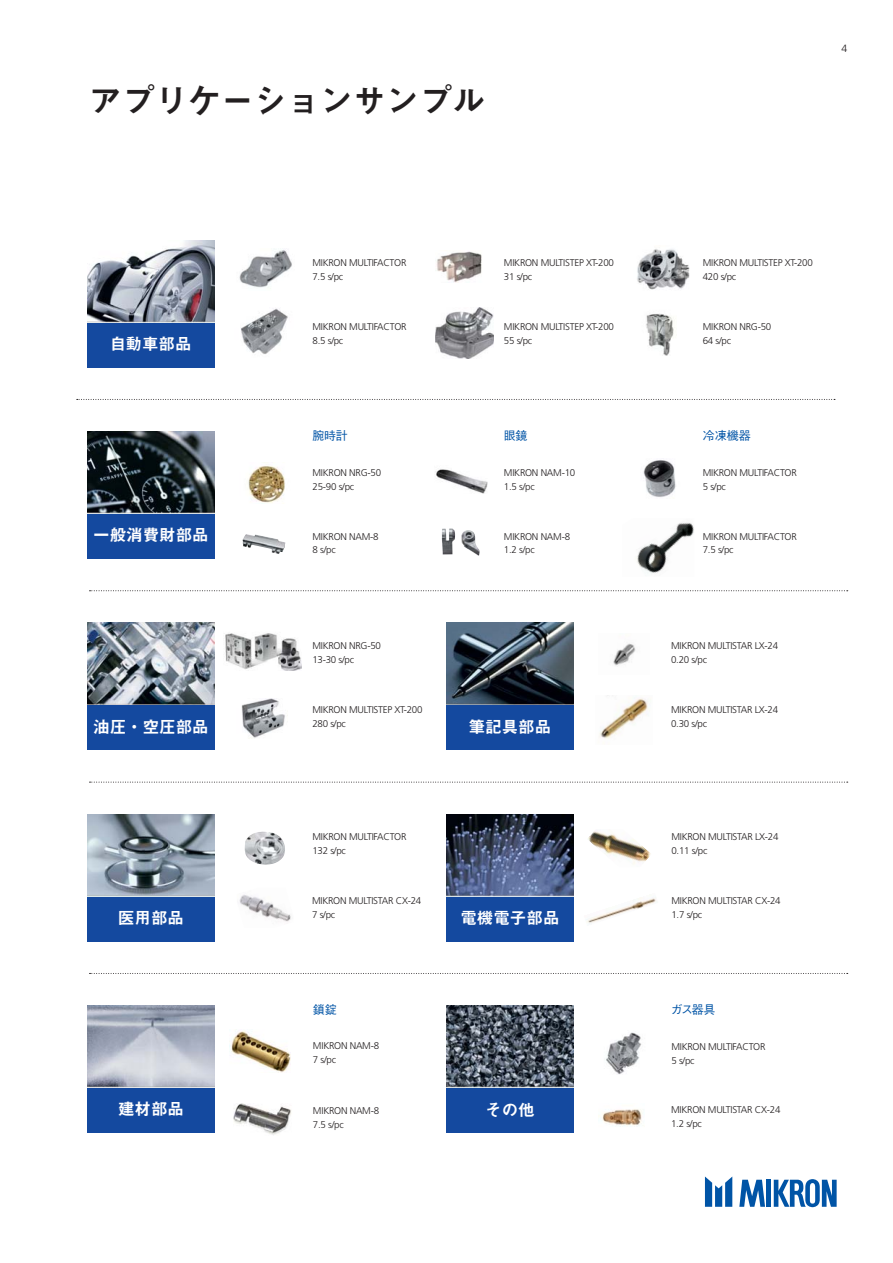
<style>
.page{position:relative;width:893px;height:1263px;background:#fff}
.page>*{position:absolute;margin:0;border:0;box-sizing:border-box;transform-origin:0 0}
.t1{font:33px "Midashi Go Pro MB31 90 msp RKSJ H";color:#231f20}
.t2{font:16.5px "Midashi Go Pro MB31 90 msp RKSJ H";color:#fff}
.t3{font:12px "Gothic BBB Pro Medium 90 msp RKSJ H";letter-spacing:-.025em;color:#0054a6}
.t4{font:300 10.5px "Frutiger LT Std";color:#231f20}
.t5{font:300 9.75px/14px "Frutiger LT Std";letter-spacing:-.025em;color:#231f20}
</style>
<div class="page">
<svg style="left:705px;top:1177px;width:27px;height:30px"></svg>
<svg style="left:739px;top:1180px;width:26px;height:27px"></svg>
<hr style="left:766px;top:1180px;width:4px;height:27px;background:#0054a6">
<svg style="left:773px;top:1179px;width:63px;height:28px"></svg>
<img style="left:239px;top:250px;width:53px;height:38px">
<img style="left:225px;top:633px;width:76px;height:38px">
<img style="left:606px;top:1032px;width:36px;height:43px">
<img style="left:248px;top:466px;width:37px;height:37px">
<img style="left:243px;top:534px;width:42px;height:20px">
<img style="left:245px;top:831px;width:40px;height:34px">
<img style="left:435px;top:469px;width:53px;height:25px">
<img style="left:588px;top:830px;width:63px;height:34px">
<img style="left:643px;top:460px;width:33px;height:37px">
<img style="left:637px;top:249px;width:53px;height:41px">
<img style="left:598px;top:1109px;width:44px;height:17px">
<img style="left:239px;top:894px;width:52px;height:28px">
<img style="left:441px;top:528px;width:39px;height:28px">
<img style="left:586px;top:898px;width:70px;height:26px">
<img style="left:241px;top:308px;width:47px;height:46px">
<img style="left:646px;top:313px;width:28px;height:42px">
<img style="left:436px;top:251px;width:46px;height:31px">
<img style="left:436px;top:308px;width:57px;height:51px">
<img style="left:87px;top:240px;width:127px;height:83px">
<img style="left:87px;top:432px;width:127px;height:82px">
<img style="left:446px;top:814px;width:127px;height:83px">
<img style="left:446px;top:1006px;width:127px;height:83px">
<img style="left:87px;top:623px;width:127px;height:83px">
<img style="left:87px;top:814px;width:127px;height:83px">
<img style="left:87px;top:1006px;width:127px;height:82px">
<img style="left:613px;top:643px;width:23px;height:23px">
<img style="left:599px;top:698px;width:49px;height:41px">
<img style="left:446px;top:623px;width:127px;height:82px">
<img style="left:241px;top:698px;width:44px;height:40px">
<img style="left:637px;top:522px;width:57px;height:51px">
<svg style="left:77px;top:399px;width:758px;height:1px"></svg>
<svg style="left:89px;top:590px;width:758px;height:1px"></svg>
<svg style="left:89px;top:782px;width:758px;height:1px"></svg>
<svg style="left:89px;top:973px;width:758px;height:1px"></svg>
<img style="left:229px;top:1030px;width:62px;height:43px">
<img style="left:233px;top:1104px;width:58px;height:31px">
<div style="left:87px;top:323px;width:127px;height:44px;background:#14499f"></div>
<div style="left:87px;top:514px;width:127px;height:45px;background:#14499f"></div>
<div style="left:87px;top:706px;width:127px;height:44px;background:#14499f"></div>
<div style="left:87px;top:897px;width:127px;height:44px;background:#14499f"></div>
<div style="left:87px;top:1088px;width:127px;height:45px;background:#14499f"></div>
<div style="left:446px;top:1089px;width:127px;height:44px;background:#14499f"></div>
<div style="left:446px;top:897px;width:127px;height:44px;background:#14499f"></div>
<div style="left:446px;top:705px;width:127px;height:45px;background:#14499f"></div>
<h1 class="t1" style="left:89px;top:89px;width:397px">アプリケーションサンプル</h1>
<p class="t4" style="left:841px;top:43px;width:7px">4</p>
<p class="t5" style="left:312px;top:257px;width:96px">MIKRON MULTIFACTOR<br>7.5 s/pc</p>
<p class="t5" style="left:504px;top:257px;width:112px">MIKRON MULTISTEP XT-200<br>31 s/pc</p>
<p class="t5" style="left:702px;top:257px;width:112px">MIKRON MULTISTEP XT-200<br>420 s/pc</p>
<h2 class="t2" style="left:110px;top:338px;width:83px">自動車部品</h2>
<p class="t5" style="left:312px;top:320px;width:96px">MIKRON MULTIFACTOR<br>8.5 s/pc</p>
<p class="t5" style="left:504px;top:320px;width:112px">MIKRON MULTISTEP XT-200<br>55 s/pc</p>
<p class="t5" style="left:702px;top:320px;width:70px">MIKRON NRG-50<br>64 s/pc</p>
<p class="t3" style="left:312px;top:431px;width:37px">腕時計</p>
<p class="t3" style="left:504px;top:431px;width:25px">眼鏡</p>
<p class="t3" style="left:702px;top:431px;width:49px">冷凍機器</p>
<p class="t5" style="left:312px;top:466px;width:70px">MIKRON NRG-50<br>25-90 s/pc</p>
<p class="t5" style="left:504px;top:466px;width:73px">MIKRON NAM-10<br>1.5 s/pc</p>
<p class="t5" style="left:702px;top:466px;width:96px">MIKRON MULTIFACTOR<br>5 s/pc</p>
<h2 class="t2" style="left:93px;top:529px;width:117px">一般消費財部品</h2>
<p class="t5" style="left:312px;top:530px;width:68px">MIKRON NAM-8<br>8 s/pc</p>
<p class="t5" style="left:504px;top:530px;width:68px">MIKRON NAM-8<br>1.2 s/pc</p>
<p class="t5" style="left:702px;top:530px;width:96px">MIKRON MULTIFACTOR<br>7.5 s/pc</p>
<p class="t5" style="left:312px;top:639px;width:70px">MIKRON NRG-50<br>13-30 s/pc</p>
<p class="t5" style="left:671px;top:639px;width:109px">MIKRON MULTISTAR LX-24<br>0.20 s/pc</p>
<h2 class="t2" style="left:93px;top:720px;width:117px">油圧・空圧部品</h2>
<p class="t5" style="left:312px;top:703px;width:112px">MIKRON MULTISTEP XT-200<br>280 s/pc</p>
<h2 class="t2" style="left:468px;top:720px;width:84px">筆記具部品</h2>
<p class="t5" style="left:671px;top:703px;width:109px">MIKRON MULTISTAR LX-24<br>0.30 s/pc</p>
<p class="t5" style="left:312px;top:831px;width:96px">MIKRON MULTIFACTOR<br>132 s/pc</p>
<p class="t5" style="left:671px;top:831px;width:109px">MIKRON MULTISTAR LX-24<br>0.11 s/pc</p>
<h2 class="t2" style="left:118px;top:912px;width:67px">医用部品</h2>
<p class="t5" style="left:312px;top:894px;width:111px">MIKRON MULTISTAR CX-24<br>7 s/pc</p>
<h2 class="t2" style="left:460px;top:912px;width:100px">電機電子部品</h2>
<p class="t5" style="left:671px;top:894px;width:111px">MIKRON MULTISTAR CX-24<br>1.7 s/pc</p>
<p class="t3" style="left:313px;top:1005px;width:25px">鎖錠</p>
<p class="t3" style="left:671px;top:1005px;width:46px">ガス器具</p>
<p class="t5" style="left:313px;top:1040px;width:68px">MIKRON NAM-8<br>7 s/pc</p>
<p class="t5" style="left:671px;top:1040px;width:96px">MIKRON MULTIFACTOR<br>5 s/pc</p>
<h2 class="t2" style="left:118px;top:1103px;width:67px">建材部品</h2>
<h2 class="t2" style="left:485px;top:1103px;width:51px">その他</h2>
<p class="t5" style="left:313px;top:1104px;width:68px">MIKRON NAM-8<br>7.5 s/pc</p>
<p class="t5" style="left:671px;top:1103px;width:111px">MIKRON MULTISTAR CX-24<br>1.2 s/pc</p>
</div>
